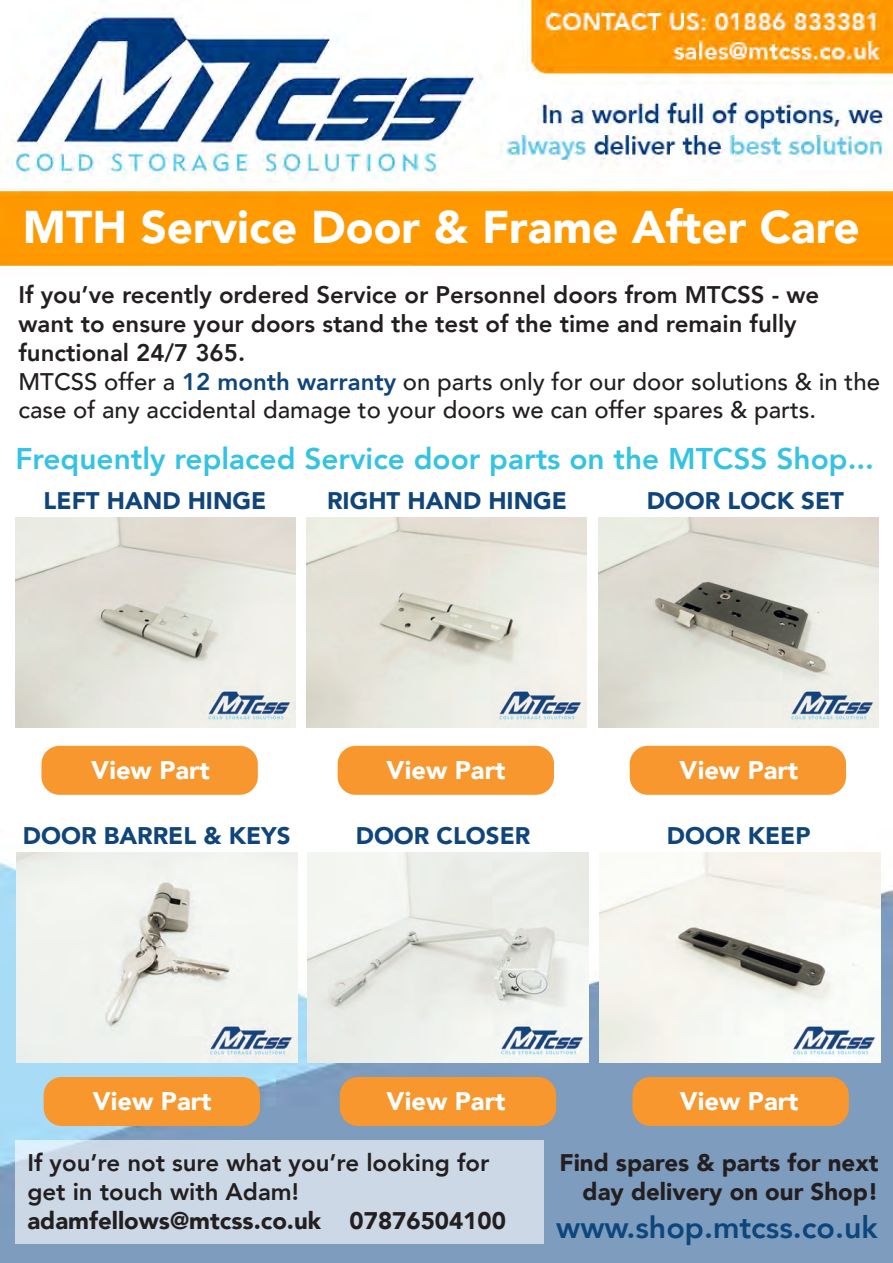
<style>
.page{position:relative;width:893px;height:1263px;background:#fff}
.page>*{position:absolute;margin:0;border:0;box-sizing:border-box;transform-origin:0 0}
.t1{font:900 45.75px "Avenir";color:#fff}
.t2{font:800 30.3px "Avenir";color:#0d467c}
.t3{font:800 29.85px "Avenir";color:#35c3e3}
.t4{font:900 25.5px "Avenir";color:#fff}
.t5{font:800 24px/28.8px "Avenir";color:#231f20}
.t6{font:900 24px/28.8px "Avenir";color:#231f20;text-align:right}
.t7{font:900 24px "Avenir";color:#0f457a}
.s1{font-weight:500}
.s2{color:#0f457a}
</style>
<div class="page">
<img style="left:0;top:0;width:893px;height:1263px">
<img style="left:600px;top:852px;width:280px;height:210px">
<img style="left:308px;top:852px;width:280px;height:210px">
<img style="left:17px;top:852px;width:280px;height:210px">
<img style="left:598px;top:517px;width:280px;height:210px">
<img style="left:306px;top:517px;width:280px;height:210px">
<img style="left:15px;top:517px;width:281px;height:210px">
<div style="left:41px;top:746px;width:217px;height:49px;background:#f7972d;border-radius:18px"></div>
<div style="left:338px;top:746px;width:216px;height:49px;background:#f7972d;border-radius:18px"></div>
<div style="left:630px;top:746px;width:216px;height:49px;background:#f7972d;border-radius:18px"></div>
<div style="left:44px;top:1077px;width:216px;height:49px;background:#f7972d;border-radius:18px"></div>
<div style="left:340px;top:1077px;width:216px;height:49px;background:#f7972d;border-radius:18px"></div>
<div style="left:632px;top:1077px;width:217px;height:49px;background:#f7972d;border-radius:18px"></div>
<div style="left:15px;top:1140px;width:528px;height:104px;background:#ccd8e5"></div>
<h1 class="t1" style="left:23px;top:188px;width:838px">MTH Service Door &amp; Frame After Care</h1>
<p class="t5" style="left:18px;top:280px;width:863px">If you’ve recently ordered Service or Personnel doors from MTCSS - we want to ensure your doors stand the test of the time and remain fully functional 24/7 365.<br><span class="s1">MTCSS offer a</span> <span class="s2">12 month warranty</span> <span class="s1">on parts only for our door solutions &amp; in the case of any accidental damage to your doors we can offer spares &amp; parts.</span></p>
<p class="t3" style="left:15px;top:435px;width:860px">Frequently replaced Service door parts on the MTCSS Shop...</p>
<p class="t7" style="left:44px;top:480px;width:224px">LEFT HAND HINGE</p>
<p class="t7" style="left:327px;top:480px;width:241px">RIGHT HAND HINGE</p>
<p class="t7" style="left:647px;top:480px;width:199px">DOOR LOCK SET</p>
<p class="t4" style="left:91px;top:748px;width:120px">View Part</p>
<p class="t4" style="left:387px;top:748px;width:120px">View Part</p>
<p class="t4" style="left:679px;top:748px;width:120px">View Part</p>
<p class="t7" style="left:23px;top:815px;width:269px">DOOR BARREL &amp; KEYS</p>
<p class="t7" style="left:356px;top:815px;width:176px">DOOR CLOSER</p>
<p class="t7" style="left:667px;top:815px;width:145px">DOOR KEEP</p>
<p class="t4" style="left:93px;top:1079px;width:120px">View Part</p>
<p class="t4" style="left:387px;top:1079px;width:120px">View Part</p>
<p class="t4" style="left:680px;top:1079px;width:120px">View Part</p>
<p class="t5" style="left:27px;top:1148px;width:464px">If you’re not sure what you’re looking for get in touch with Adam!</p>
<p class="t6" style="left:27px;top:1205px;width:480px">adamfellows@mtcss.co.uk 07876504100</p>
<p class="t6" style="left:559px;top:1148px;width:321px">Find spares &amp; parts for next day delivery on our Shop!</p>
<p class="t2" style="left:556px;top:1203px;width:323px">www.shop.mtcss.co.uk</p>
</div>
